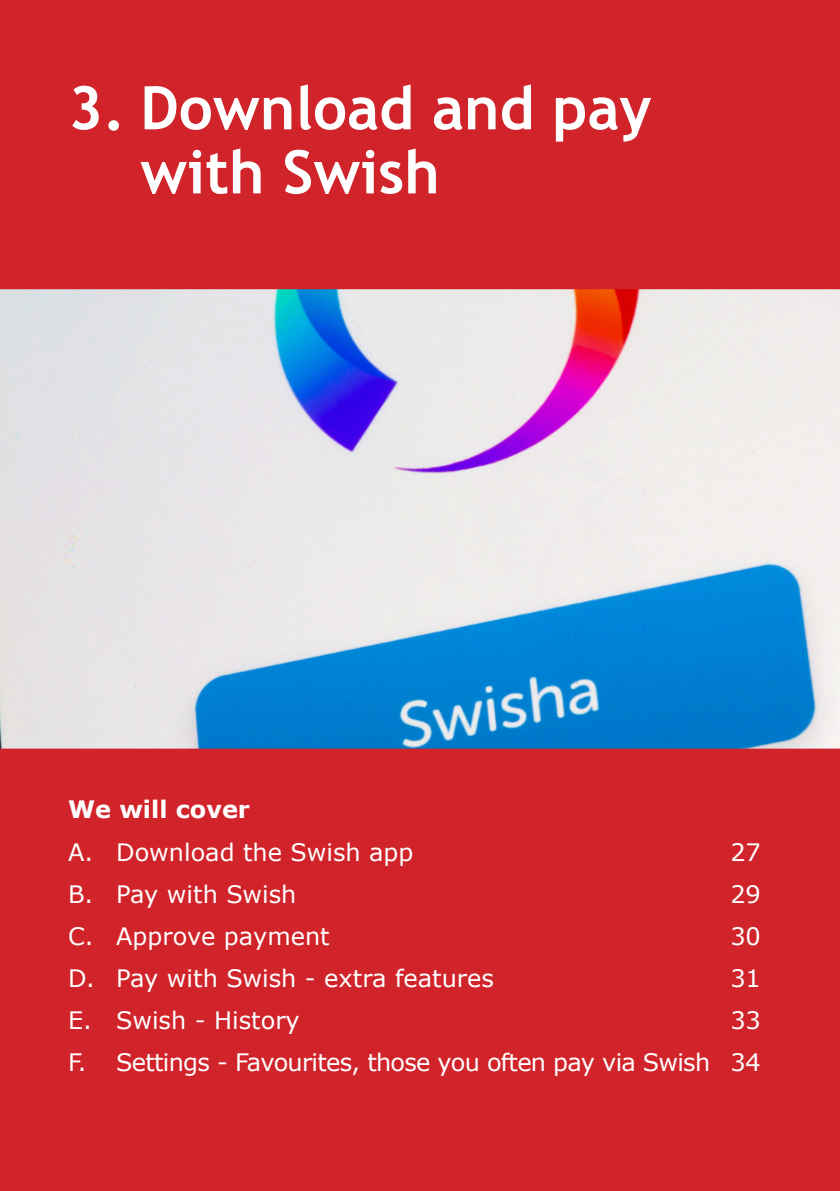
<style>
.page{position:relative;width:840px;height:1191px;background:#fff}
.page>*{position:absolute;margin:0;border:0;box-sizing:border-box;transform-origin:0 0}
.t1{font:700 60px/64px "Trebuchet MS";color:#fff}
.t2{font:24px "Verdana";color:#fff}
.t3{font:24px "Verdana";letter-spacing:-.03em;color:#fff}
.t4{font:700 24px "Verdana";color:#fff}
</style>
<div class="page">
<div style="left:0;top:0;width:839px;height:1191px;background:#d1232a"></div>
<img style="left:0;top:289px;width:839px;height:459px">
<h1 class="t1" style="left:140px;top:76px;width:512px;text-indent:-72px">3. Download and pay with Swish</h1>
<p class="t4" style="left:68px;top:792px;width:183px">We will cover</p>
<p class="t2" style="left:68px;top:836px;width:347px">A. Download the Swish app</p>
<p class="t2" style="left:730px;top:836px;width:32px">27</p>
<p class="t2" style="left:68px;top:878px;width:230px">B. Pay with Swish</p>
<p class="t2" style="left:730px;top:878px;width:32px">29</p>
<p class="t2" style="left:68px;top:920px;width:263px">C. Approve payment</p>
<p class="t2" style="left:730px;top:920px;width:32px">30</p>
<p class="t2" style="left:68px;top:962px;width:427px">D. Pay with Swish - extra features</p>
<p class="t2" style="left:730px;top:962px;width:32px">31</p>
<p class="t2" style="left:68px;top:1004px;width:233px">E. Swish - History</p>
<p class="t2" style="left:730px;top:1004px;width:32px">33</p>
<p class="t3" style="left:68px;top:1046px;width:694px">F. Settings - Favourites, those you often pay via Swish 34</p>
</div>
